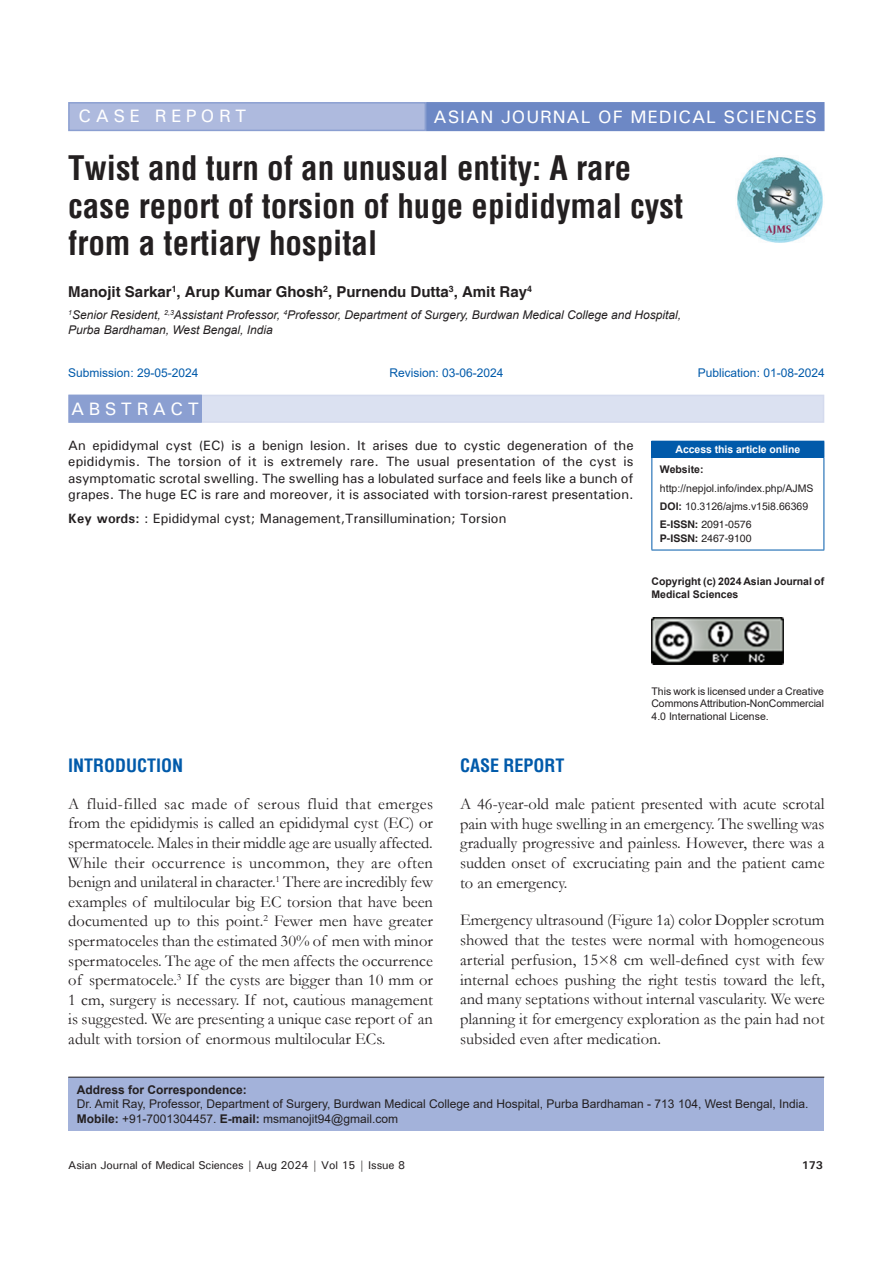
<style>
.page{position:relative;width:893px;height:1263px;background:#fff}
.page>*{position:absolute;margin:0;border:0;box-sizing:border-box;transform-origin:0 0}
.AT{font:700 condensed 33px/37.5px "Helvetica";color:#231f20}
.AH{font:500 18px "Univers";letter-spacing:.05em;color:#fff}
.t1{font:700 condensed 18px "Helvetica";color:#015aaa}
.AH-2{font:500 18px "Univers";letter-spacing:.25em;color:#fff}
.ABSH{font:500 18px "Univers";letter-spacing:.25em;color:#fff}
.TX{font:16.5px/19.6px "Garamond";color:#231f20;text-align:justify}
.AU{font:700 15px "Helvetica";color:#231f20}
.ABS{font:500 13.5px/16.2px "Univers";color:#231f20;text-align:justify}
.KWD{font:500 13.5px "Univers";color:#231f20}
.ADD{font:12px/14.4px "Arial";color:#231f20}
.AFF{font:italic 12px/14.4px "Arial";color:#231f20}
.HIS{font:12px "Arial";color:#015aaa}
.t2{font:500 11.25px "Univers";letter-spacing:-.01em;color:#231f20}
.t3{font:700 11.25px "Univers";color:#231f20}
.License{font:10.5px/12.6px "Arial";letter-spacing:-.01em;color:#231f20;text-align:justify}
.License-2{font:700 10.5px/12.6px "Arial";color:#231f20}
.Web{font:10.5px/18.8px "Arial";color:#231f20}
.ISSN{font:10.5px/14.2px "Helvetica";color:#231f20}
.DOI{font:10.5px "Arial";color:#231f20}
.t4{font:700 10.5px "Arial";letter-spacing:-.005em;color:#fff}
.s1{font-weight:700}
</style>
<div class="page">
<div style="left:68px;top:1077px;width:756px;height:54px;background:#a3b2da"></div>
<hr style="left:68px;top:1077px;width:756px;height:1px;background:#231f20">
<img style="left:737px;top:157px;width:86px;height:86px">
<div style="left:69px;top:103px;width:356px;height:27px;background:#aebade"></div>
<div style="left:68px;top:102px;width:358px;height:29px;border:2px solid #8b9fd1"></div>
<div style="left:427px;top:103px;width:397px;height:27px;background:#6d88c5"></div>
<div style="left:426px;top:102px;width:398px;height:29px;border:2px solid #6d88c5"></div>
<div style="left:69px;top:395px;width:755px;height:28px;background:#dbe1f1"></div>
<div style="left:69px;top:395px;width:132px;height:27px;background:#8b9fd1"></div>
<div style="left:68px;top:395px;width:134px;height:28px;border:2px solid #8b9fd1"></div>
<div style="left:652px;top:441px;width:172px;height:16px;background:#015aaa"></div>
<svg style="left:651px;top:442px;width:1px;height:15px"></svg>
<hr style="left:651px;top:441px;width:173px;height:1px;background:#015aaa">
<hr style="left:651px;top:458px;width:1px;height:92px;background:#015aaa">
<hr style="left:651px;top:457px;width:173px;height:1px;background:#015aaa">
<hr style="left:823px;top:458px;width:1px;height:92px;background:#015aaa">
<hr style="left:651px;top:550px;width:173px;height:1px;background:#015aaa">
<img style="left:651px;top:618px;width:132px;height:46px">
<p class="AH-2" style="left:79px;top:105px;width:169px">CASE REPORT</p>
<p class="AH" style="left:434px;top:105px;width:385px">ASIAN JOURNAL OF MEDICAL SCIENCES</p>
<p class="AT" style="left:68px;top:149px;width:617px">Twist and turn of an unusual entity: A rare case report of torsion of huge epididymal cyst from a tertiary hospital</p>
<p class="AU" style="left:68px;top:282px;width:465px">Manojit Sarkar<sup>1</sup>, Arup Kumar Ghosh<sup>2</sup>, Purnendu Dutta<sup>3</sup>, Amit Ray<sup>4</sup></p>
<p class="AFF" style="left:68px;top:308px;width:614px"><sup>1</sup>Senior Resident, <sup>2,3</sup>Assistant Professor, <sup>4</sup>Professor, Department of Surgery, Burdwan Medical College and Hospital,<br>Purba Bardhaman, West Bengal, India</p>
<p class="HIS" style="left:68px;top:364px;width:132px">Submission: 29-05-2024</p>
<p class="HIS" style="left:389px;top:364px;width:116px">Revision: 03-06-2024</p>
<p class="HIS" style="left:698px;top:364px;width:128px">Publication: 01-08-2024</p>
<p class="ABSH" style="left:71px;top:397px;width:129px">ABSTRACT</p>
<p class="t4" style="left:675px;top:442px;width:126px">Access this article online</p>
<p class="Web" style="left:660px;top:460px;width:155px"><span class="s1">Website: </span>http://nepjol.info/index.php/AJMS</p>
<p class="DOI" style="left:660px;top:499px;width:150px"><span class="s1">DOI:</span> 10.3126/ajms.v15i8.66369</p>
<p class="ISSN" style="left:660px;top:517px;width:93px"><span class="s1">E-ISSN:</span> 2091-0576<br><span class="s1">P-ISSN:</span> 2467-9100</p>
<p class="License-2" style="left:651px;top:575px;width:174px">Copyright (c) 2024 Asian Journal of<br>Medical Sciences</p>
<p class="ABS" style="left:68px;top:437px;width:567px">An epididymal cyst (EC) is a benign lesion. It arises due to cystic degeneration of the epididymis. The torsion of it is extremely rare. The usual presentation of the cyst is asymptomatic scrotal swelling. The swelling has a lobulated surface and feels like a bunch of grapes. The huge EC is rare and moreover, it is associated with torsion-rarest presentation.</p>
<p class="KWD" style="left:68px;top:510px;width:440px"><span class="s1">Key words:</span> : Epididymal cyst; Management,Transillumination; Torsion</p>
<h1 class="t1" style="left:68px;top:753px;width:117px">INTRODUCTION</h1>
<p class="TX" style="left:68px;top:793px;width:366px">A fluid-filled sac made of serous fluid that emerges from the epididymis is called an epididymal cyst (EC) or spermatocele. Males in their middle age are usually affected.<br>While their occurrence is uncommon, they are often benign and unilateral in character.<sup>1</sup> There are incredibly few examples of multilocular big EC torsion that have been documented up to this point.<sup>2</sup> Fewer men have greater spermatoceles than the estimated 30% of men with minor spermatoceles. The age of the men affects the occurrence of spermatocele.<sup>3</sup> If the cysts are bigger than 10 mm or 1 cm, surgery is necessary. If not, cautious management is suggested. We are presenting a unique case report of an adult with torsion of enormous multilocular ECs.</p>
<p class="License" style="left:651px;top:685px;width:174px">This work is licensed under a Creative Commons Attribution-NonCommercial 4.0 International License.</p>
<h1 class="t1" style="left:460px;top:753px;width:106px">CASE REPORT</h1>
<p class="TX" style="left:460px;top:793px;width:366px">A 46-year-old male patient presented with acute scrotal pain with huge swelling in an emergency. The swelling was gradually progressive and painless. However, there was a sudden onset of excruciating pain and the patient came to an emergency.</p>
<p class="TX" style="left:460px;top:910px;width:366px">Emergency ultrasound (Figure 1a) color Doppler scrotum showed that the testes were normal with homogeneous arterial perfusion, 15×8 cm well-defined cyst with few internal echoes pushing the right testis toward the left, and many septations without internal vascularity. We were planning it for emergency exploration as the pain had not subsided even after medication.</p>
<p class="ADD" style="left:77px;top:1082px;width:733px"><span class="s1">Address for Correspondence:<br></span>Dr. Amit Ray, Professor, Department of Surgery, Burdwan Medical College and Hospital, Purba Bardhaman - 713 104, West Bengal, India.<br><span class="s1">Mobile:</span> +91-7001304457. <span class="s1">E-mail:</span> msmanojit94@gmail.com</p>
<p class="t2" style="left:68px;top:1157px;width:338px">Asian Journal of Medical Sciences | Aug 2024 | Vol 15 | Issue 8</p>
<p class="t3" style="left:802px;top:1157px;width:23px">173</p>
</div>
